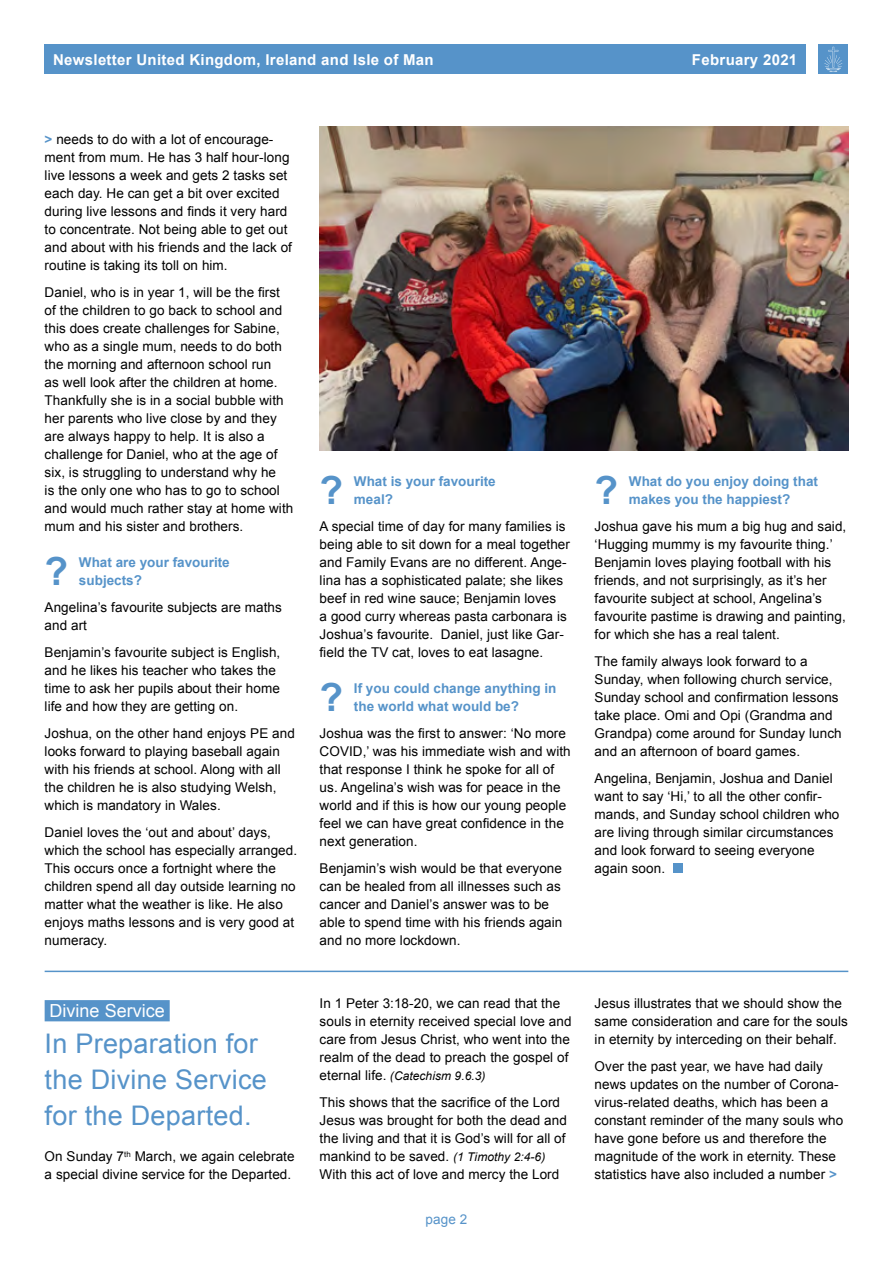
<style>
.page{position:relative;width:893px;height:1263px;background:#fff}
.page>*{position:absolute;margin:0;border:0;box-sizing:border-box;transform-origin:0 0}
.t1{font:700 38.7px "Arial";color:#5693c9}
.t2{font:27px/36px "Arial";letter-spacing:.01em;color:#5693c9}
.t3{font:18px "Arial";color:#fff}
.t4{font:700 15px "Arial";letter-spacing:.02em;color:#fff}
.t5{font:13.5px/18px "Arial";letter-spacing:.005em;color:#000}
.t6{font:700 13.5px/18px "Arial";color:#5693c9}
.t7{font:13.5px "Arial";color:#5693c9}
.t8{font:italic 12px "Arial";letter-spacing:.005em;color:#000}
.s1{font-weight:700;color:#5693c9}
.s2{color:#5693c9}
.s3{font-style:normal;font-size:13.5px}
.s4{font-style:italic;font-size:12px}
</style>
<div class="page">
<div style="left:45px;top:44px;width:761px;height:30px;background:#5693c9"></div>
<div style="left:819px;top:44px;width:29px;height:30px;background:#5693c9"></div>
<svg style="left:824px;top:47px;width:18px;height:25px"></svg>
<div style="left:673px;top:863px;width:9px;height:10px;background:#5693c9"></div>
<img style="left:320px;top:126px;width:528px;height:324px">
<hr style="left:45px;top:971px;width:803px;height:1px;background:#5693c9">
<div style="left:45px;top:1000px;width:125px;height:21px;background:#5693c9"></div>
<p class="t4" style="left:53px;top:49px;width:382px">Newsletter United Kingdom, Ireland and Isle of Man</p>
<p class="t4" style="left:692px;top:49px;width:107px">February 2021</p>
<p class="t5" style="left:45px;top:130px;width:249px"><span class="s1">&gt;</span> needs to do with a lot of encourage&shy;ment from mum. He has 3 half hour-long live lessons a week and gets 2 tasks set each day. He can get a bit over excited during live lessons and finds it very hard to concentrate. Not being able to get out and about with his friends and the lack of routine is taking its toll on him.</p>
<p class="t5" style="left:45px;top:283px;width:250px">Daniel, who is in year 1, will be the first of the children to go back to school and this does create challenges for Sabine, who as a single mum, needs to do both the morning and afternoon school run<br>as well look after the children at home.<br>Thankfully she is in a social bubble with her parents who live close by and they are always happy to help. It is also a challenge for Daniel, who at the age of six, is struggling to understand why he<br>is the only one who has to go to school and would much rather stay at home with mum and his sister and brothers.</p>
<p class="t1" style="left:45px;top:546px;width:25px">?</p>
<p class="t6" style="left:79px;top:554px;width:152px">What are your favourite subjects?</p>
<p class="t5" style="left:45px;top:598px;width:239px">Angelina’s favourite subjects are maths and art</p>
<p class="t5" style="left:45px;top:643px;width:237px">Benjamin’s favourite subject is English, and he likes his teacher who takes the time to ask her pupils about their home life and how they are getting on.</p>
<p class="t5" style="left:45px;top:724px;width:252px">Joshua, on the other hand enjoys PE and looks forward to playing baseball again with his friends at school. Along with all the children he is also studying Welsh, which is mandatory in Wales.</p>
<p class="t5" style="left:45px;top:823px;width:254px">Daniel loves the ‘out and about’ days, which the school has especially arranged.<br>This occurs once a fortnight where the children spend all day outside learning no matter what the weather is like. He also enjoys maths lessons and is very good at numeracy.</p>
<p class="t3" style="left:50px;top:999px;width:122px">Divine Service<span class="s2">.</span></p>
<p class="t2" style="left:45px;top:1026px;width:224px">In Preparation for the Divine Service for the Departed.</p>
<p class="t5" style="left:45px;top:1147px;width:251px">On Sunday 7<sup>th</sup> March, we again celebrate a special divine service for the Departed.</p>
<p class="t1" style="left:320px;top:465px;width:25px">?</p>
<p class="t6" style="left:354px;top:473px;width:143px">What is your favourite meal?</p>
<p class="t5" style="left:320px;top:517px;width:252px">A special time of day for many families is being able to sit down for a meal together and Family Evans are no different. Ange&shy;lina has a sophisticated palate; she likes beef in red wine sauce; Benjamin loves<br>a good curry whereas pasta carbonara is Joshua’s favourite. Daniel, just like Gar&shy;field the TV cat, loves to eat lasagne.</p>
<p class="t1" style="left:320px;top:672px;width:25px">?</p>
<p class="t6" style="left:354px;top:680px;width:204px">If you could change anything in the world what would be?</p>
<p class="t5" style="left:320px;top:724px;width:253px">Joshua was the first to answer: ‘No more COVID,’ was his immediate wish and with that response I think he spoke for all of us. Angelina’s wish was for peace in the world and if this is how our young people feel we can have great confidence in the next generation.</p>
<p class="t5" style="left:320px;top:859px;width:244px">Benjamin’s wish would be that everyone can be healed from all illnesses such as cancer and Daniel’s answer was to be able to spend time with his friends again and no more lockdown.</p>
<p class="t5" style="left:320px;top:994px;width:253px">In 1 Peter 3:18-20, we can read that the souls in eternity received special love and care from Jesus Christ, who went into the realm of the dead to preach the gospel of</p>
<p class="t8" style="left:320px;top:1068px;width:167px"><span class="s3">eternal life.</span> (Catechism 9.6.3)</p>
<p class="t5" style="left:320px;top:1093px;width:249px">This shows that the sacrifice of the Lord Jesus was brought for both the dead and the living and that it is God’s will for all of mankind to be saved. <span class="s4">(1 Timothy 2:4-6)</span></p>
<p class="t5" style="left:320px;top:1165px;width:241px">With this act of love and mercy the Lord</p>
<p class="t7" style="left:425px;top:1210px;width:43px">page 2</p>
<p class="t1" style="left:595px;top:465px;width:25px">?</p>
<p class="t6" style="left:629px;top:473px;width:191px">What do you enjoy doing that makes you the happiest?</p>
<p class="t5" style="left:595px;top:517px;width:253px">Joshua gave his mum a big hug and said, ‘Hugging mummy is my favourite thing.’</p>
<p class="t5" style="left:595px;top:553px;width:253px">Benjamin loves playing football with his friends, and not surprisingly, as it’s her favourite subject at school, Angelina’s favourite pastime is drawing and painting, for which she has a real talent.</p>
<p class="t5" style="left:595px;top:652px;width:249px">The family always look forward to a Sunday, when following church service, Sunday school and confirmation lessons take place. Omi and Opi (Grandma and Grandpa) come around for Sunday lunch and an afternoon of board games.</p>
<p class="t5" style="left:595px;top:769px;width:246px">Angelina, Benjamin, Joshua and Daniel want to say ‘Hi,’ to all the other confir&shy;mands, and Sunday school children who are living through similar circumstances and look forward to seeing everyone again soon.</p>
<p class="t5" style="left:595px;top:994px;width:255px">Jesus illustrates that we should show the same consideration and care for the souls in eternity by interceding on their behalf.</p>
<p class="t5" style="left:595px;top:1057px;width:250px">Over the past year, we have had daily news updates on the number of Corona&shy;virus-related deaths, which has been a constant reminder of the many souls who have gone before us and therefore the magnitude of the work in eternity. These statistics have also included a number <span class="s1">&gt;</span></p>
</div>
